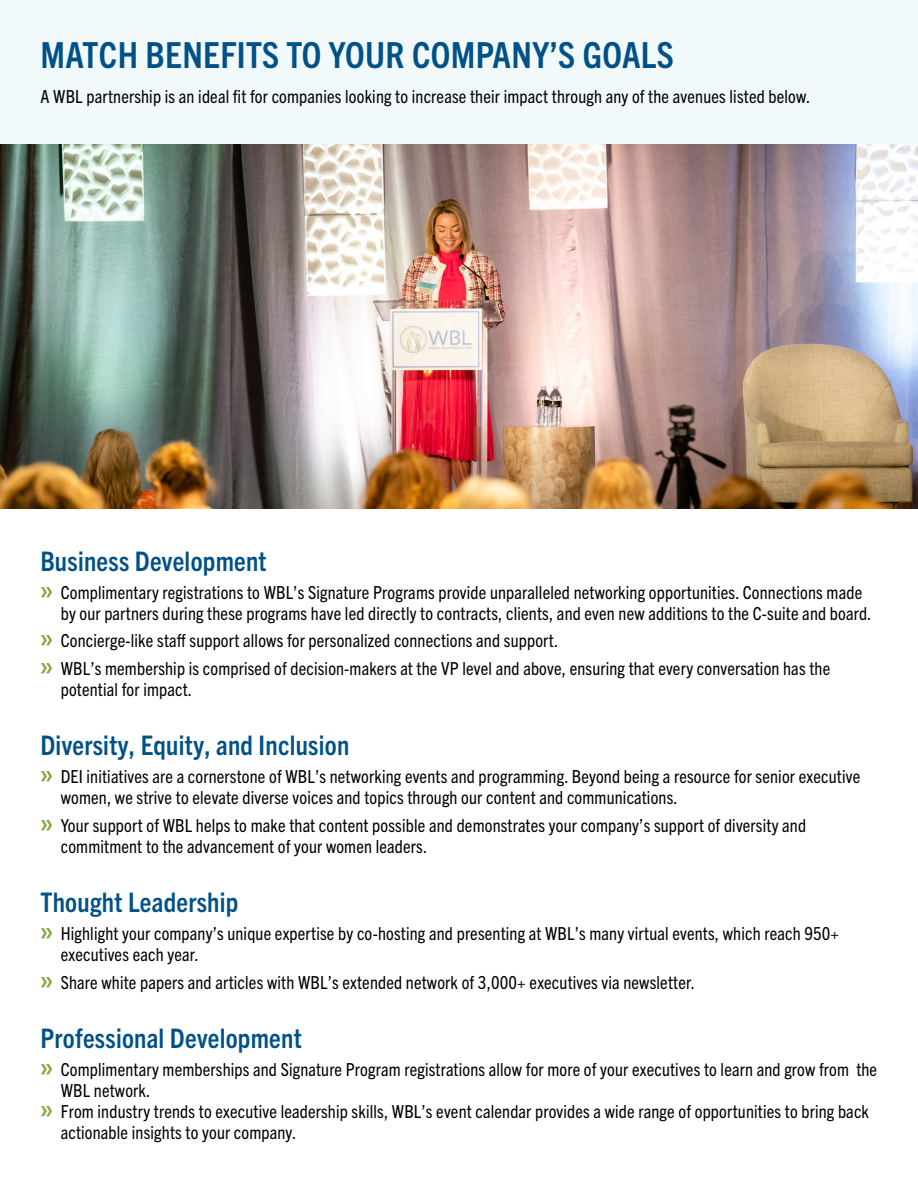
<style>
.page{position:relative;width:918px;height:1188px;background:#fff}
.page>*{position:absolute;margin:0;border:0;box-sizing:border-box;transform-origin:0 0}
.t1{font:700 condensed 36px "Trade Gothic Next LT Pro";letter-spacing:.01em;color:#005187}
.t2{font:700 condensed 27px "Trade Gothic Next LT Pro";letter-spacing:.01em;color:#005187}
.t3{font:condensed 18px/21px "Trade Gothic Next LT Pro";letter-spacing:.01em;color:#000}
.s1{font-family:"Myriad Pro";font-weight:700;font-stretch:normal;font-size:27px;color:#85aa3f}
</style>
<div class="page">
<img style="left:0;top:143px;width:918px;height:366px">
<div style="left:0;top:0;width:918px;height:143px;background:#f2f9fa"></div>
<h1 class="t1" style="left:40px;top:31px;width:635px">MATCH BENEFITS TO YOUR COMPANY’S GOALS</h1>
<p class="t3" style="left:40px;top:85px;width:771px">A WBL partnership is an ideal fit for companies looking to increase their impact through any of the avenues listed below.</p>
<h2 class="t2" style="left:40px;top:543px;width:228px">Business Development</h2>
<p class="t3" style="left:61px;top:580px;width:812px;text-indent:-20px"><span class="s1">»</span> Complimentary registrations to WBL’s Signature Programs provide unparalleled networking opportunities. Connections made by our partners during these programs have led directly to contracts, clients, and even new additions to the C-suite and board.</p>
<p class="t3" style="left:40px;top:626px;width:791px;line-height:27.8px"><span class="s1">»</span> Concierge-like staff support allows for personalized connections and support.<br><span class="s1">»</span> WBL’s membership is comprised of decision-makers at the VP level and above, ensuring that every conversation has the</p>
<p class="t3" style="left:61px;top:678px;width:133px">potential for impact.</p>
<h2 class="t2" style="left:40px;top:727px;width:310px">Diversity, Equity, and Inclusion</h2>
<p class="t3" style="left:61px;top:765px;width:801px;text-indent:-20px"><span class="s1">»</span> DEI initiatives are a cornerstone of WBL’s networking events and programming. Beyond being a resource for senior executive women, we strive to elevate diverse voices and topics through our content and communications.</p>
<p class="t3" style="left:61px;top:814px;width:747px;text-indent:-20px"><span class="s1">»</span> Your support of WBL helps to make that content possible and demonstrates your company’s support of diversity and commitment to the advancement of your women leaders.</p>
<h2 class="t2" style="left:40px;top:884px;width:199px">Thought Leadership</h2>
<p class="t3" style="left:61px;top:922px;width:780px;text-indent:-20px"><span class="s1">»</span> Highlight your company’s unique expertise by co-hosting and presenting at WBL’s many virtual events, which reach 950+ executives each year.</p>
<p class="t3" style="left:40px;top:971px;width:656px"><span class="s1">»</span> Share white papers and articles with WBL’s extended network of 3,000+ executives via newsletter.</p>
<h2 class="t2" style="left:40px;top:1020px;width:263px">Professional Development</h2>
<p class="t3" style="left:40px;top:1058px;width:838px"><span class="s1">»</span> Complimentary memberships and Signature Program registrations allow for more of your executives to learn and grow from the</p>
<p class="t3" style="left:61px;top:1079px;width:91px">WBL network.</p>
<p class="t3" style="left:40px;top:1100px;width:830px"><span class="s1">»</span> From industry trends to executive leadership skills, WBL’s event calendar provides a wide range of opportunities to bring back</p>
<p class="t3" style="left:61px;top:1121px;width:237px">actionable insights to your company.</p>
</div>
